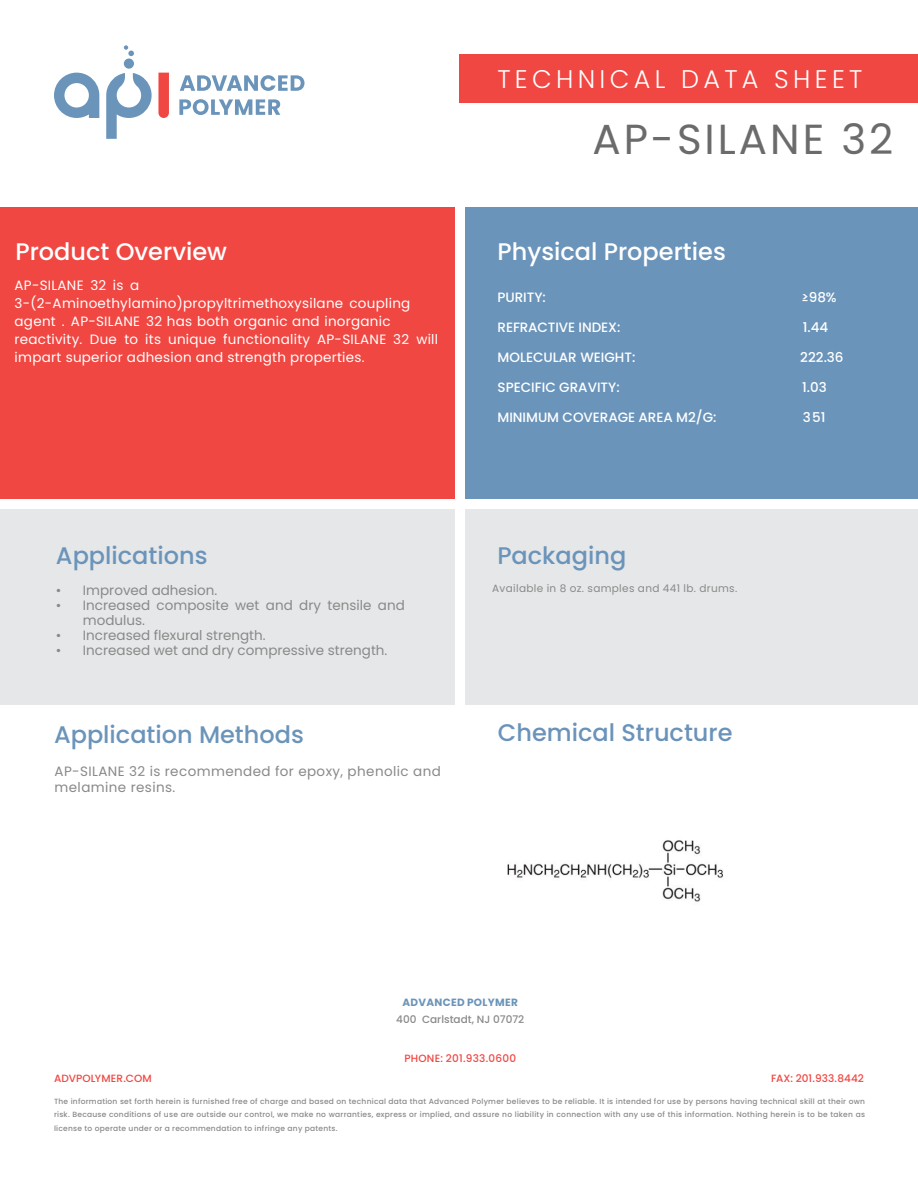
<style>
.page{position:relative;width:918px;height:1188px;background:#fff}
.page>*{position:absolute;margin:0;border:0;box-sizing:border-box;transform-origin:0 0}
.t1{font:42px "Poppins";letter-spacing:.07em;color:#6b6b6b}
.t2{font:300 25.5px "Poppins";letter-spacing:.17em;color:#fff}
.t3{font:500 24px "Poppins";color:#6b94ba}
.t4{font:500 24px "Poppins";color:#fff}
.t5{font:500 24px "Poppins";color:#6b93ba}
.t6{font:13.5px/18px "Poppins";letter-spacing:.02em;color:#fff}
.t7{font:13.5px/15px "Poppins";color:#898989}
.t8{font:500 13.5px "Poppins";color:#fff}
.t9{font:13.5px/16.2px "Poppins";letter-spacing:.03em;color:#898989}
.t10{font:500 10.5px "Poppins";letter-spacing:.015em;color:#f04742}
.t11{font:10.5px "Poppins";letter-spacing:.03em;color:#898989}
.t12{font:500 10.5px "Poppins";color:#898989}
.t13{font:700 10.5px "Poppins";letter-spacing:.035em;color:#6b94ba}
.t14{font:500 7.5px/13.5px "Poppins";letter-spacing:.035em;color:#898989;text-align:justify}
</style>
<div class="page">
<div style="left:0;top:207px;width:459px;height:298px;background:#f04742"></div>
<div style="left:459px;top:207px;width:459px;height:298px;background:#6b94ba"></div>
<div style="left:459px;top:54px;width:459px;height:49px;background:#f04742"></div>
<svg style="left:180px;top:75px;width:124px;height:16px"></svg>
<svg style="left:179px;top:99px;width:101px;height:16px"></svg>
<div style="left:124px;top:59px;width:10px;height:10px;background:#6b94ba;border-radius:50%"></div>
<svg style="left:124px;top:45px;width:10px;height:11px"></svg>
<svg style="left:54px;top:73px;width:45px;height:45px"></svg>
<svg style="left:158px;top:73px;width:11px;height:45px"></svg>
<svg style="left:106px;top:73px;width:46px;height:66px"></svg>
<div style="left:0;top:505px;width:918px;height:200px;background:#e6e7e8"></div>
<div style="left:455px;top:194px;width:9px;height:511px;background:#fff"></div>
<div style="left:0;top:499px;width:918px;height:10px;background:#fff"></div>
<img style="left:508px;top:840px;width:215px;height:62px">
<h3 class="t4" style="left:15px;top:237px;width:213px">Product Overview</h3>
<p class="t6" style="left:15px;top:276px;width:425px">AP-SILANE 32 is a 3-(2-Aminoethylamino)propyltrimethoxysilane coupling agent . AP-SILANE 32 has both organic and inorganic reactivity. Due to its unique functionality AP-SILANE 32 will impart superior adhesion and strength properties.</p>
<h3 class="t3" style="left:56px;top:542px;width:153px">Applications</h3>
<h3 class="t7" style="left:56px;top:583px;width:163px">• Improved adhesion.</h3>
<h3 class="t7" style="left:83px;top:598px;width:323px;text-indent:-27px">• Increased composite wet and dry tensile and modulus.</h3>
<h3 class="t7" style="left:56px;top:628px;width:211px">• Increased flexural strength.</h3>
<h3 class="t7" style="left:56px;top:643px;width:333px">• Increased wet and dry compressive strength.</h3>
<h3 class="t3" style="left:54px;top:720px;width:251px">Application Methods</h3>
<h3 class="t9" style="left:55px;top:763px;width:388px">AP-SILANE 32 is recommended for epoxy, phenolic and melamine resins.</h3>
<h2 class="t2" style="left:497px;top:64px;width:367px">TECHNICAL DATA SHEET</h2>
<h1 class="t1" style="left:592px;top:115px;width:302px">AP-SILANE 32</h1>
<h3 class="t4" style="left:498px;top:237px;width:230px">Physical Properties</h3>
<h3 class="t8" style="left:498px;top:289px;width:50px">PURITY:</h3>
<h3 class="t8" style="left:801px;top:289px;width:37px">≥98%</h3>
<h3 class="t8" style="left:498px;top:319px;width:124px">REFRACTIVE INDEX:</h3>
<h3 class="t8" style="left:803px;top:319px;width:27px">1.44</h3>
<h3 class="t8" style="left:498px;top:349px;width:139px">MOLECULAR WEIGHT:</h3>
<h3 class="t8" style="left:800px;top:349px;width:45px">222.36</h3>
<h3 class="t8" style="left:498px;top:379px;width:124px">SPECIFIC GRAVITY:</h3>
<h3 class="t8" style="left:802px;top:379px;width:26px">1.03</h3>
<h3 class="t8" style="left:498px;top:409px;width:220px">MINIMUM COVERAGE AREA M2/G:</h3>
<h3 class="t8" style="left:803px;top:409px;width:24px">351</h3>
<h3 class="t3" style="left:497px;top:542px;width:130px">Packaging</h3>
<h3 class="t11" style="left:492px;top:583px;width:247px">Available in 8 oz. samples and 441 lb. drums.</h3>
<h3 class="t5" style="left:498px;top:719px;width:236px">Chemical Structure</h3>
<h3 class="t13" style="left:402px;top:996px;width:117px">ADVANCED POLYMER</h3>
<h3 class="t12" style="left:396px;top:1013px;width:130px">400 Carlstadt, NJ 07072</h3>
<h3 class="t10" style="left:404px;top:1052px;width:113px">PHONE: 201.933.0600</h3>
<h3 class="t10" style="left:54px;top:1072px;width:99px">ADVPOLYMER.COM</h3>
<h3 class="t10" style="left:771px;top:1072px;width:94px">FAX: 201.933.8442</h3>
<p class="t14" style="left:54px;top:1094px;width:813px">The information set forth herein is furnished free of charge and based on technical data that Advanced Polymer believes to be reliable. It is intended for use by persons having technical skill at their own risk. Because conditions of use are outside our control, we make no warranties, express or implied, and assure no liability in connection with any use of this information. Nothing herein is to be taken as license to operate under or a recommendation to infringe any patents.</p>
</div>
